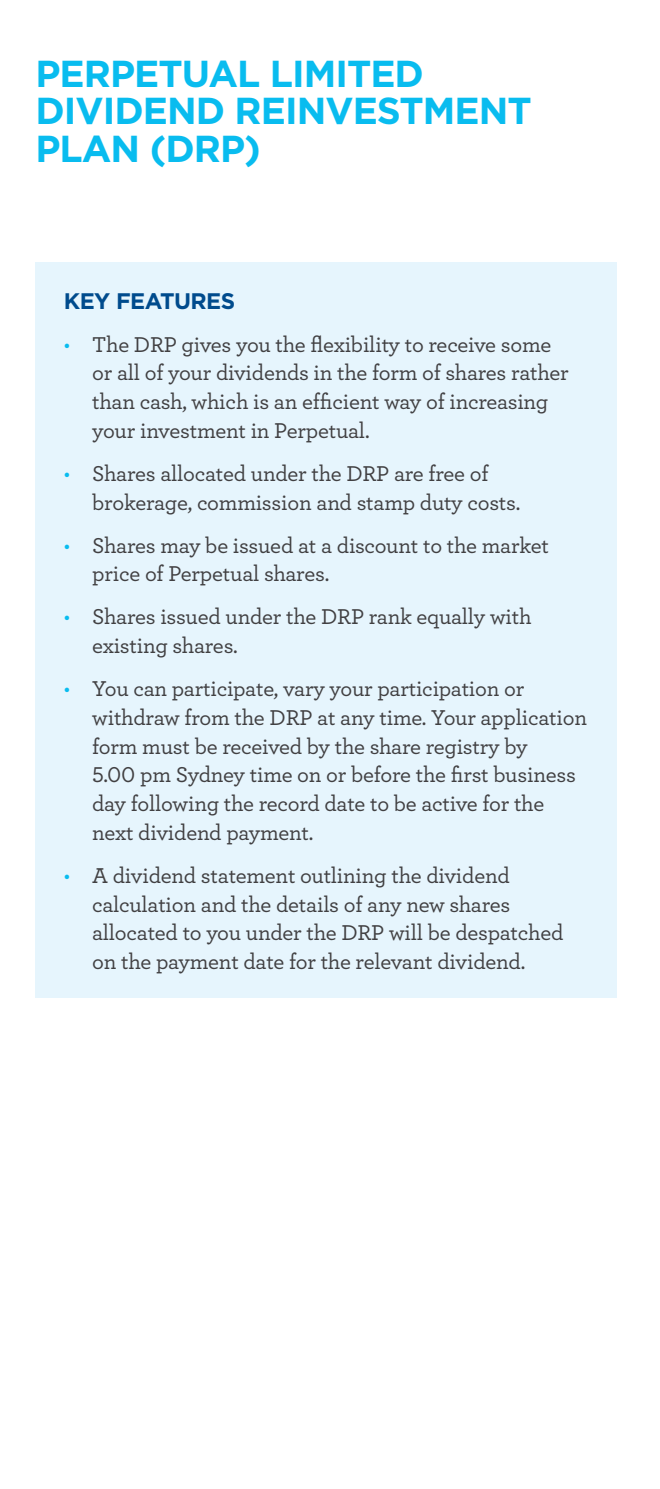
<style>
.page{position:relative;width:660px;height:1489px;background:#fff}
.page>*{position:absolute;margin:0;border:0;box-sizing:border-box;transform-origin:0 0}
.t1{font:700 37.5px/37.5px "Gotham";letter-spacing:-.025em;color:#09bcef}
.t2{font:22.5px/28.8px "Archer Medium LF";letter-spacing:-.01em;color:#414042}
.t3{font:700 22.5px "Gotham";letter-spacing:-.025em;color:#004b8d}
.s1{color:#09bcef}
</style>
<div class="page">
<div style="left:35px;top:262px;width:582px;height:735px;background:#e6f5fd"></div>
<h1 class="t1" style="left:35px;top:54px;width:497px">PERPETUAL LIMITED<br>DIVIDEND REINVESTMENT<br>PLAN (DRP)</h1>
<p class="t3" style="left:64px;top:286px;width:173px">KEY FEATURES</p>
<p class="t2" style="left:92px;top:329px;width:477px;text-indent:-28px"><span class="s1">•</span> The DRP gives you the flexibility to receive some or all of your dividends in the form of shares rather than cash, which is an efficient way of increasing your investment in Perpetual.</p>
<p class="t2" style="left:92px;top:458px;width:429px;text-indent:-28px"><span class="s1">•</span> Shares allocated under the DRP are free of brokerage, commission and stamp duty costs.</p>
<p class="t2" style="left:92px;top:530px;width:458px;text-indent:-28px"><span class="s1">•</span> Shares may be issued at a discount to the market price of Perpetual shares.</p>
<p class="t2" style="left:92px;top:602px;width:440px;text-indent:-28px"><span class="s1">•</span> Shares issued under the DRP rank equally with existing shares.</p>
<p class="t2" style="left:92px;top:673px;width:496px;text-indent:-28px"><span class="s1">•</span> You can participate, vary your participation or withdraw from the DRP at any time. Your application form must be received by the share registry by<br>5.00 pm Sydney time on or before the first business day following the record date to be active for the next dividend payment.</p>
<p class="t2" style="left:92px;top:860px;width:472px;text-indent:-28px"><span class="s1">•</span> A dividend statement outlining the dividend calculation and the details of any new shares allocated to you under the DRP will be despatched on the payment date for the relevant dividend.</p>
</div>
